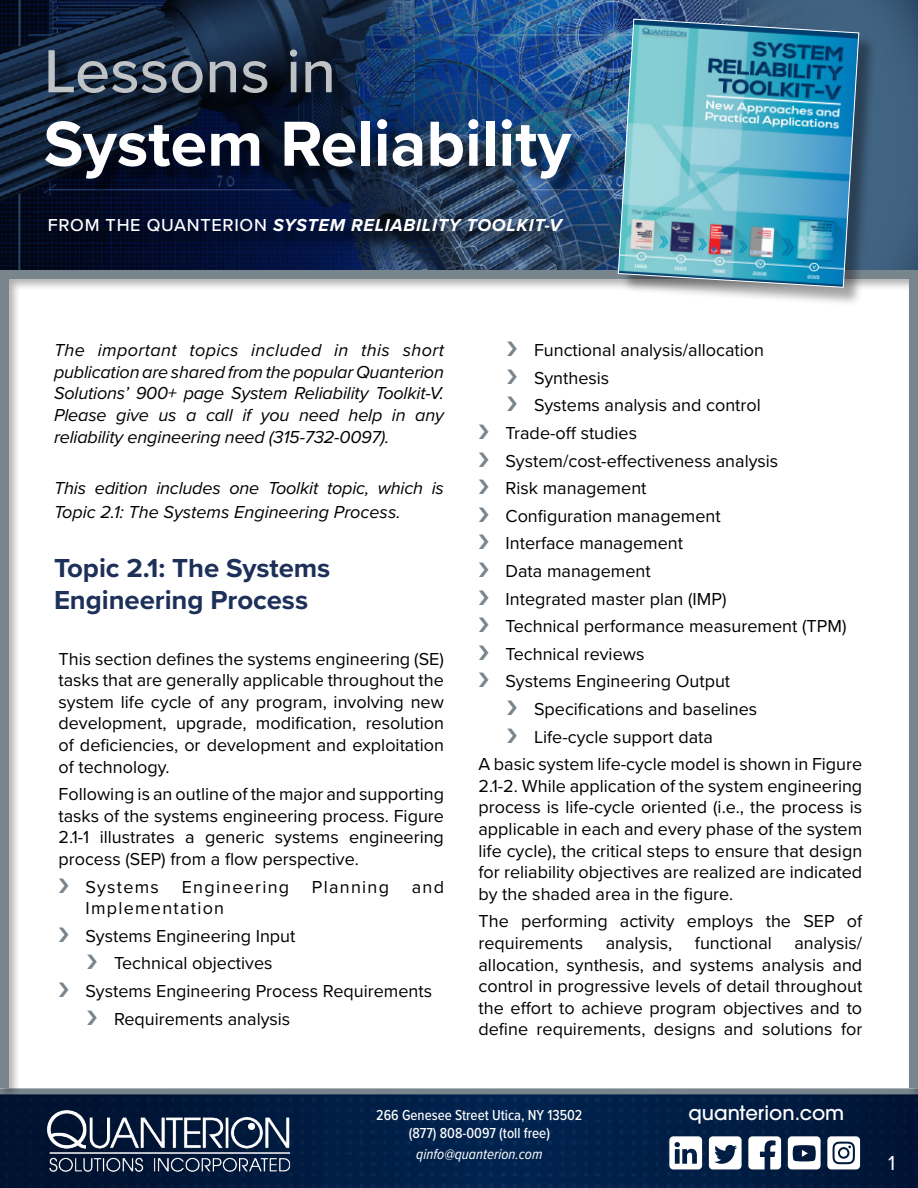
<style>
.page{position:relative;width:918px;height:1188px;background:#fff}
.page>*{position:absolute;margin:0;border:0;box-sizing:border-box;transform-origin:0 0}
.t1{font:700 66px "Proxima Nova";color:#fff}
.t2{font:500 63px "Proxima Nova";color:#bfc3c6}
.t3{font:700 27px/32.4px "Proxima Nova";letter-spacing:-.005em;color:#1c3059}
.t4{font:21px "Proxima Nova";color:#fff}
.t5{font:500 19.65px "ITC Avant Garde Pro";color:#fff}
.t6{font:18px/21.6px "Proxima Nova";color:#000;text-align:justify}
.t7{font:italic 18px/21.6px "Proxima Nova";letter-spacing:-.01em;color:#000;text-align:justify}
.t8{font:italic 700 18px "Proxima Nova";letter-spacing:.04em;color:#fff}
.t9{font:18px "Proxima Nova";letter-spacing:.07em;color:#000}
.t10{font:500 15px/18px "Proxima Nova Cond";color:#fff;text-align:center}
.t11{font:italic 15px "Proxima Nova Cond";color:#fff}
.s1{font-weight:500;font-style:normal}
</style>
<div class="page">
<img style="left:0;top:1095px;width:918px;height:93px">
<div style="left:0;top:1088px;width:918px;height:6px;background:#79858d"></div>
<img style="left:48px;top:1108px;width:241px;height:66px">
<svg style="left:748px;top:1136px;width:33px;height:33px"></svg>
<svg style="left:669px;top:1136px;width:33px;height:33px"></svg>
<svg style="left:827px;top:1136px;width:33px;height:33px"></svg>
<svg style="left:788px;top:1136px;width:33px;height:33px"></svg>
<svg style="left:709px;top:1136px;width:33px;height:33px"></svg>
<div style="left:0;top:267px;width:918px;height:25px;background:#000;opacity:.35"></div>
<div style="left:0;top:270px;width:918px;height:9px;background:#79858d"></div>
<img style="left:0;top:0;width:918px;height:270px">
<div style="left:51px;top:221px;width:530px;height:29px;background:#000;opacity:.75"></div>
<div style="left:0;top:275px;width:22px;height:826px;background:#000;opacity:.35"></div>
<div style="left:0;top:279px;width:9px;height:809px;background:#79858d"></div>
<div style="left:906px;top:275px;width:12px;height:826px;background:#000;opacity:.35"></div>
<div style="left:910px;top:279px;width:8px;height:809px;background:#79858d"></div>
<div style="left:621px;top:21px;width:257px;height:285px;background:#000;opacity:.35"></div>
<img style="left:618px;top:19px;width:241px;height:269px">
<div style="left:48px;top:52px;width:542px;height:145px;background:#000;opacity:.61"></div>
<h2 class="t2" style="left:44px;top:24px;width:294px">Lessons in</h2>
<h1 class="t1" style="left:44px;top:95px;width:529px">System Reliability</h1>
<p class="t8" style="left:48px;top:211px;width:516px"><span class="s1">FROM THE QUANTERION</span> SYSTEM RELIABILITY TOOLKIT-V</p>
<p class="t7" style="left:54px;top:339px;width:392px">The important topics included in this short publication are shared from the popular Quanterion Solutions’ 900+ page System Reliability Toolkit-V.<br>Please give us a call if you need help in any reliability engineering need (315-732-0097).</p>
<p class="t7" style="left:54px;top:475px;width:391px;line-height:24px">This edition includes one Toolkit topic, which is<br>Topic 2.1: The Systems Engineering Process.</p>
<h3 class="t3" style="left:54px;top:551px;width:278px">Topic 2.1: The Systems<br>Engineering Process</h3>
<p class="t6" style="left:58px;top:647px;width:387px">This section defines the systems engineering (SE) tasks that are generally applicable throughout the system life cycle of any program, involving new development, upgrade, modification, resolution of deficiencies, or development and exploitation of technology.</p>
<p class="t6" style="left:58px;top:783px;width:387px">Following is an outline of the major and supporting tasks of the systems engineering process. Figure 2.1-1 illustrates a generic systems engineering process (SEP) from a flow perspective.</p>
<p class="t9" style="left:86px;top:873px;width:75px">Systems</p>
<p class="t9" style="left:182px;top:873px;width:109px">Engineering</p>
<p class="t9" style="left:312px;top:873px;width:79px">Planning</p>
<p class="t6" style="left:412px;top:875px;width:34px">and</p>
<p class="t9" style="left:86px;top:895px;width:140px">Implementation</p>
<p class="t6" style="left:86px;top:924px;width:211px">Systems Engineering Input</p>
<p class="t6" style="left:114px;top:952px;width:160px">Technical objectives</p>
<p class="t6" style="left:86px;top:979px;width:348px">Systems Engineering Process Requirements</p>
<p class="t6" style="left:114px;top:1007px;width:178px">Requirements analysis</p>
<p class="t6" style="left:534px;top:339px;width:232px">Functional analysis/allocation</p>
<p class="t6" style="left:534px;top:366px;width:77px">Synthesis</p>
<p class="t6" style="left:534px;top:394px;width:228px">Systems analysis and control</p>
<p class="t6" style="left:506px;top:421px;width:133px">Trade-off studies</p>
<p class="t6" style="left:506px;top:449px;width:274px">System/cost-effectiveness analysis</p>
<p class="t6" style="left:506px;top:477px;width:143px">Risk management</p>
<p class="t6" style="left:506px;top:504px;width:217px">Configuration management</p>
<p class="t6" style="left:506px;top:532px;width:179px">Interface management</p>
<p class="t6" style="left:506px;top:559px;width:147px">Data management</p>
<p class="t6" style="left:506px;top:587px;width:223px">Integrated master plan (IMP)</p>
<p class="t6" style="left:506px;top:615px;width:342px">Technical performance measurement (TPM)</p>
<p class="t6" style="left:506px;top:642px;width:140px">Technical reviews</p>
<p class="t6" style="left:506px;top:670px;width:226px">Systems Engineering Output</p>
<p class="t6" style="left:534px;top:697px;width:225px">Specifications and baselines</p>
<p class="t6" style="left:534px;top:725px;width:181px">Life-cycle support data</p>
<p class="t6" style="left:479px;top:753px;width:385px">A basic system life-cycle model is shown in Figure</p>
<p class="t6" style="left:479px;top:774px;width:385px">2.1-2. While application of the system engineering process is life-cycle oriented (i.e., the process is applicable in each and every phase of the system life cycle), the critical steps to ensure that design for reliability objectives are realized are indicated by the shaded area in the figure.</p>
<p class="t6" style="left:479px;top:910px;width:385px">The performing activity employs the SEP of requirements</p>
<p class="t6" style="left:479px;top:931px;width:385px;text-indent:316px">analysis/ allocation, synthesis, and systems analysis and control in progressive levels of detail throughout the effort to achieve program objectives and to define requirements, designs and solutions for</p>
<p class="t6" style="left:606px;top:931px;width:68px">analysis,</p>
<p class="t6" style="left:695px;top:931px;width:78px">functional</p>
<p class="t10" style="left:376px;top:1106px;width:208px">266 Genesee Street Utica, NY 13502 (877) 808-0097 (toll free)</p>
<p class="t11" style="left:416px;top:1143px;width:128px">qinfo@quanterion.com</p>
<p class="t5" style="left:688px;top:1101px;width:158px">quanterion.com</p>
<p class="t4" style="left:888px;top:1147px;width:9px">1</p>
</div>
